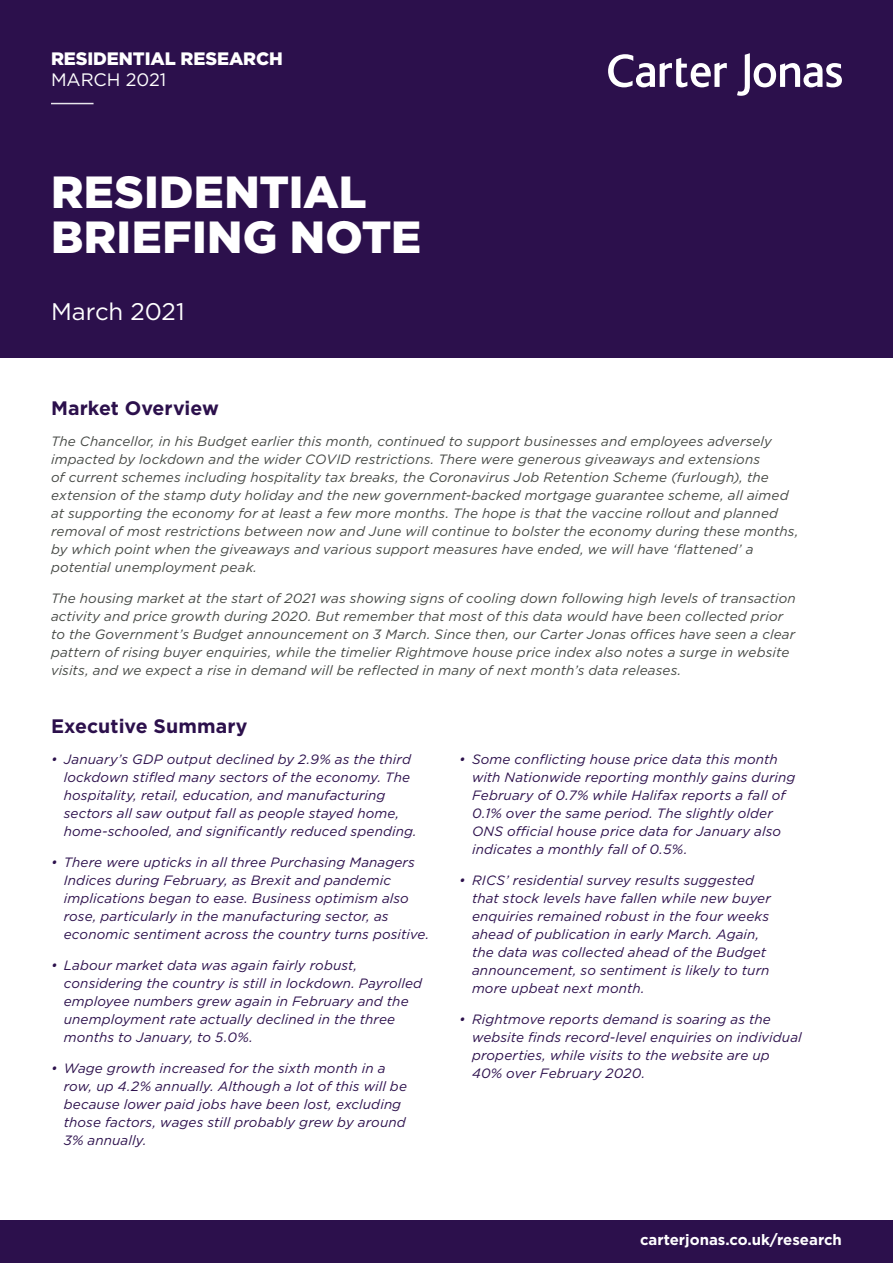
<style>
.page{position:relative;width:893px;height:1263px;background:#fff}
.page>*{position:absolute;margin:0;border:0;box-sizing:border-box;transform-origin:0 0}
.t1{font:900 45px/45px "Gotham";letter-spacing:.005em;color:#fff}
.t2{font:24px "Gotham";letter-spacing:-.005em;color:#fff}
.Body_Copy{font:700 19.5px "Gotham";color:#2c104c}
.t3{font:900 18px/20.4px "Gotham";letter-spacing:-.005em;color:#fff}
.t4{font:18px "Gotham";letter-spacing:-.005em;color:#fff}
.t5{font:700 15px "Gotham";color:#fff}
.Body_Copy-2{font:italic 13.5px/18px "Gotham";letter-spacing:.01em;color:#2c104c}
.Body_Copy-3{font:italic 13.5px/18px "Gotham";letter-spacing:.01em;color:#464945}
.s1{font-weight:400}
</style>
<div class="page">
<div style="left:0;top:1220px;width:893px;height:43px;background:#2c104c"></div>
<div style="left:0;top:0;width:893px;height:357px;background:#2c104c"></div>
<svg style="left:608px;top:53px;width:234px;height:43px"></svg>
<hr style="left:51px;top:103px;width:43px;height:1px;background:#fff">
<p class="t3" style="left:51px;top:49px;width:233px">RESIDENTIAL RESEARCH<br><span class="s1">MARCH 2021</span></p>
<h3 class="t4" style="left:51px;top:51px;width:117px">MARCH 2021</h3>
<p class="t1" style="left:51px;top:169px;width:372px">RESIDENTIAL<br>BRIEFING NOTE</p>
<p class="t2" style="left:51px;top:297px;width:135px">March 2021</p>
<p class="Body_Copy" style="left:51px;top:395px;width:169px">Market Overview</p>
<p class="Body_Copy-3" style="left:51px;top:432px;width:749px">The Chancellor, in his Budget earlier this month, continued to support businesses and employees adversely impacted by lockdown and the wider COVID restrictions. There were generous giveaways and extensions<br>of current schemes including hospitality tax breaks, the Coronavirus Job Retention Scheme (furlough), the extension of the stamp duty holiday and the new government-backed mortgage guarantee scheme, all aimed at supporting the economy for at least a few more months. The hope is that the vaccine rollout and planned removal of most restrictions between now and June will continue to bolster the economy during these months, by which point when the giveaways and various support measures have ended, we will have ‘flattened’ a potential unemployment peak.</p>
<p class="Body_Copy-3" style="left:51px;top:589px;width:746px">The housing market at the start of 2021 was showing signs of cooling down following high levels of transaction activity and price growth during 2020. But remember that most of this data would have been collected prior to the Government’s Budget announcement on 3 March. Since then, our Carter Jonas offices have seen a clear pattern of rising buyer enquiries, while the timelier Rightmove house price index also notes a surge in website visits, and we expect a rise in demand will be reflected in many of next month’s data releases.</p>
<p class="Body_Copy" style="left:51px;top:714px;width:198px">Executive Summary</p>
<p class="Body_Copy-2" style="left:64px;top:750px;width:354px;text-indent:-13px">• January’s GDP output declined by 2.9% as the third lockdown stifled many sectors of the economy. The hospitality, retail, education, and manufacturing sectors all saw output fall as people stayed home, home-schooled, and significantly reduced spending.</p>
<p class="Body_Copy-2" style="left:64px;top:853px;width:367px;text-indent:-13px">• There were upticks in all three Purchasing Managers Indices during February, as Brexit and pandemic implications began to ease. Business optimism also rose, particularly in the manufacturing sector, as economic sentiment across the country turns positive.</p>
<p class="Body_Copy-2" style="left:64px;top:956px;width:360px;text-indent:-13px">• Labour market data was again fairly robust, considering the country is still in lockdown. Payrolled employee numbers grew again in February and the unemployment rate actually declined in the three months to January, to 5.0%.</p>
<p class="Body_Copy-2" style="left:64px;top:1058px;width:345px;text-indent:-13px">• Wage growth increased for the sixth month in a row, up 4.2% annually. Although a lot of this will be because lower paid jobs have been lost, excluding those factors, wages still probably grew by around 3% annually.</p>
<p class="Body_Copy-2" style="left:472px;top:750px;width:325px;text-indent:-13px">• Some conflicting house price data this month with Nationwide reporting monthly gains during February of 0.7% while Halifax reports a fall of 0.1% over the same period. The slightly older ONS official house price data for January also indicates a monthly fall of 0.5%.</p>
<p class="Body_Copy-2" style="left:472px;top:871px;width:300px;text-indent:-13px">• RICS’ residential survey results suggested that stock levels have fallen while new buyer enquiries remained robust in the four weeks ahead of publication in early March. Again, the data was collected ahead of the Budget announcement, so sentiment is likely to turn more upbeat next month.</p>
<p class="Body_Copy-2" style="left:472px;top:1010px;width:331px;text-indent:-13px">• Rightmove reports demand is soaring as the website finds record-level enquiries on individual properties, while visits to the website are up 40% over February 2020.</p>
<p class="t5" style="left:640px;top:1230px;width:203px">carterjonas.co.uk/research</p>
</div>
